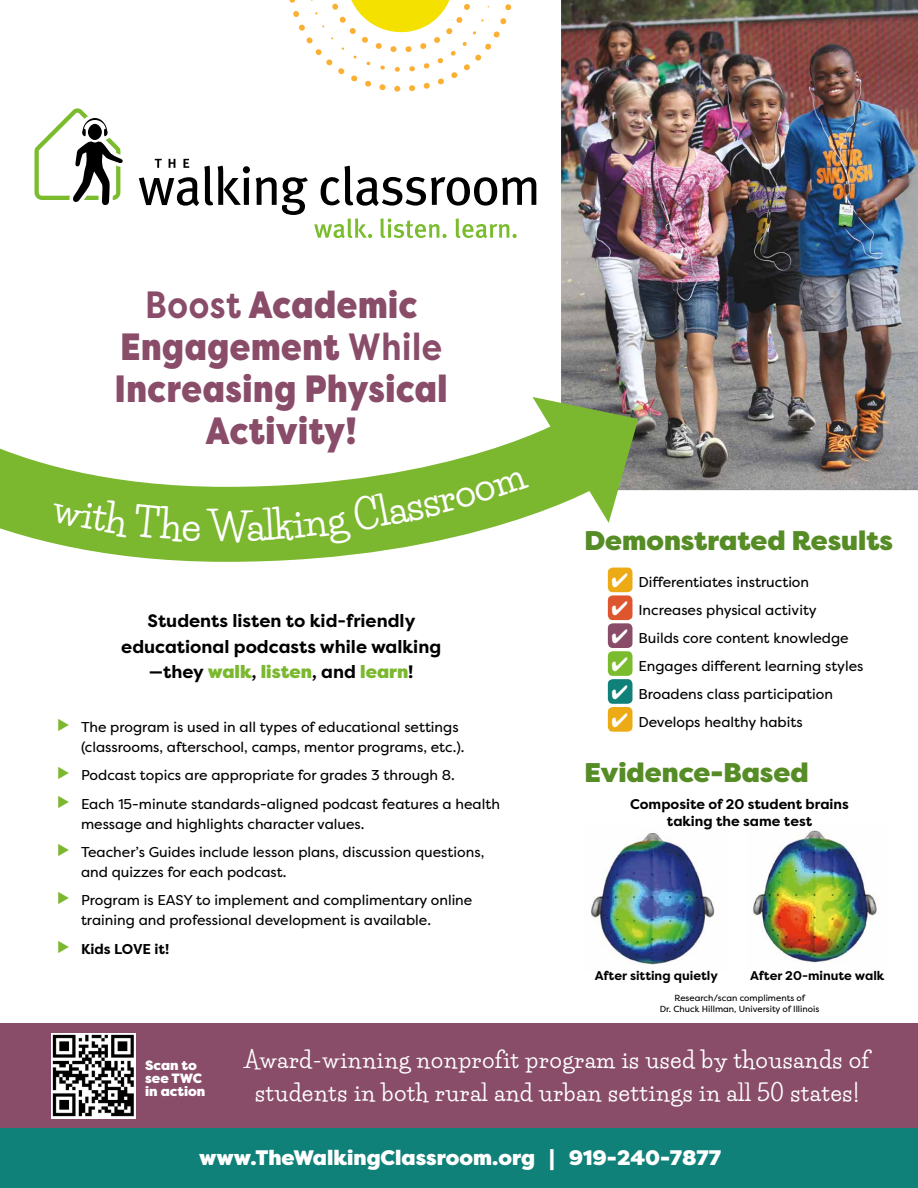
<style>
.page{position:relative;width:918px;height:1188px;background:#fff}
.page>*{position:absolute;margin:0;border:0;box-sizing:border-box;transform-origin:0 0}
.t1{font:700 39px "Life Savers";color:#fff}
.t2{font:900 37.95px/42px "Filson Pro";letter-spacing:.02em;color:#894c69;text-align:center;scale:.86 1}
.t3{font:900 27px "Filson Pro";color:#568c26}
.t4{font:700 22.5px/33px "Life Savers";letter-spacing:.04em;color:#fff;text-align:center}
.t5{font:900 21px "Filson Pro";color:#fff}
.t6{font:700 18px/25.5px "Filson Pro";color:#000;text-align:center}
.t7{font:14.25px/27.9px "Filson Pro";color:#000}
.t8{font:700 14.25px "Filson Pro";color:#000}
.t9{font:700 13.95px/17.7px "Filson Pro";color:#000;text-align:center}
.t10{font:900 13.5px/13.2px "Filson Pro";color:#fff}
.t11{font:700 12.6px "Filson Pro";color:#000}
.t12{font:8.85px/10.6px "Filson Pro";color:#000;text-align:center}
.s1{font-weight:700}
.s2{font-weight:900;color:#7bb82f}
</style>
<div class="page">
<div style="left:0;top:1125px;width:918px;height:63px;background:#108179"></div>
<div style="left:0;top:1023px;width:918px;height:105px;background:#894c69"></div>
<img style="left:561px;top:0;width:357px;height:491px">
<svg style="left:0;top:344px;width:662px;height:254px"></svg>
<svg style="left:314px;top:218px;width:58px;height:20px"></svg>
<svg style="left:380px;top:218px;width:67px;height:20px"></svg>
<svg style="left:456px;top:218px;width:61px;height:20px"></svg>
<svg style="left:139px;top:159px;width:111px;height:47px"></svg>
<svg style="left:256px;top:177px;width:52px;height:38px"></svg>
<svg style="left:321px;top:166px;width:215px;height:40px"></svg>
<svg style="left:34px;top:108px;width:89px;height:97px"></svg>
<div style="left:608px;top:707px;width:24px;height:25px;background:#ecab14;border-radius:5px"></div>
<div style="left:608px;top:651px;width:24px;height:25px;background:#7abc2e;border-radius:5px"></div>
<div style="left:608px;top:568px;width:24px;height:24px;background:#ecab14;border-radius:5px"></div>
<div style="left:608px;top:595px;width:24px;height:25px;background:#de562d;border-radius:5px"></div>
<div style="left:608px;top:623px;width:24px;height:25px;background:#894c69;border-radius:5px"></div>
<div style="left:608px;top:679px;width:24px;height:25px;background:#108179;border-radius:5px"></div>
<svg style="left:289px;top:0;width:223px;height:92px"></svg>
<img style="left:51px;top:1034px;width:85px;height:85px">
<img style="left:591px;top:833px;width:124px;height:132px">
<img style="left:753px;top:830px;width:124px;height:133px">
<div style="left:50px;top:500px;width:150px;height:42px;background:#7bb82f"></div>
<svg style="left:248px;top:397px;width:390px;height:147px"></svg>
<h2 class="t2" style="left:115px;top:285px;width:388px"><span class="s1">Boost</span> Academic<br>Engagement <span class="s1">While<br></span>Increasing Physical<br>Activity!</h2>
<h1 class="t1" style="left:208px;top:503px;width:45px">W</h1>
<p class="t6" style="left:121px;top:608px;width:321px">Students listen to kid-friendly educational podcasts while walking —they <span class="s2">walk</span>, <span class="s2">listen</span>, and <span class="s2">learn</span>!</p>
<p class="t7" style="left:81px;top:717px;width:385px;line-height:19.5px">The program is used in all types of educational settings (classrooms, afterschool, camps, mentor programs, etc.).</p>
<p class="t7" style="left:81px;top:761px;width:421px;line-height:28.7px">Podcast topics are appropriate for grades 3 through 8.<br>Each 15-minute standards-aligned podcast features a health</p>
<p class="t7" style="left:81px;top:809px;width:405px;line-height:28.7px">message and highlights character values.<br>Teacher’s Guides include lesson plans, discussion questions,</p>
<p class="t7" style="left:81px;top:857px;width:393px;line-height:28.7px">and quizzes for each podcast.<br>Program is EASY to implement and complimentary online</p>
<p class="t7" style="left:81px;top:906px;width:352px">training and professional development is available.</p>
<p class="t8" style="left:81px;top:940px;width:90px">Kids LOVE it!</p>
<h3 class="t3" style="left:584px;top:524px;width:310px">Demonstrated Results</h3>
<p class="t7" style="left:638px;top:568px;width:227px">Differentiates instruction<br>Increases physical activity<br>Builds core content knowledge<br>Engages different learning styles<br>Broadens class participation<br>Develops healthy habits</p>
<h3 class="t3" style="left:584px;top:756px;width:226px">Evidence-Based</h3>
<p class="t9" style="left:630px;top:795px;width:220px">Composite of 20 student brains taking the same test</p>
<p class="t11" style="left:595px;top:968px;width:124px">After sitting quietly</p>
<p class="t11" style="left:750px;top:968px;width:136px">After 20-minute walk</p>
<p class="t12" style="left:660px;top:993px;width:161px">Research/scan compliments of<br>Dr. Chuck Hillman, University of Illinois</p>
<p class="t10" style="left:145px;top:1059px;width:62px">Scan to see TWC in action</p>
<h3 class="t4" style="left:244px;top:1043px;width:626px">Award-winning nonprofit program is used by thousands of students in both rural and urban settings in all 50 states!</h3>
<h3 class="t5" style="left:199px;top:1145px;width:523px">www.TheWalkingClassroom.org | 919-240-7877</h3>
</div>
